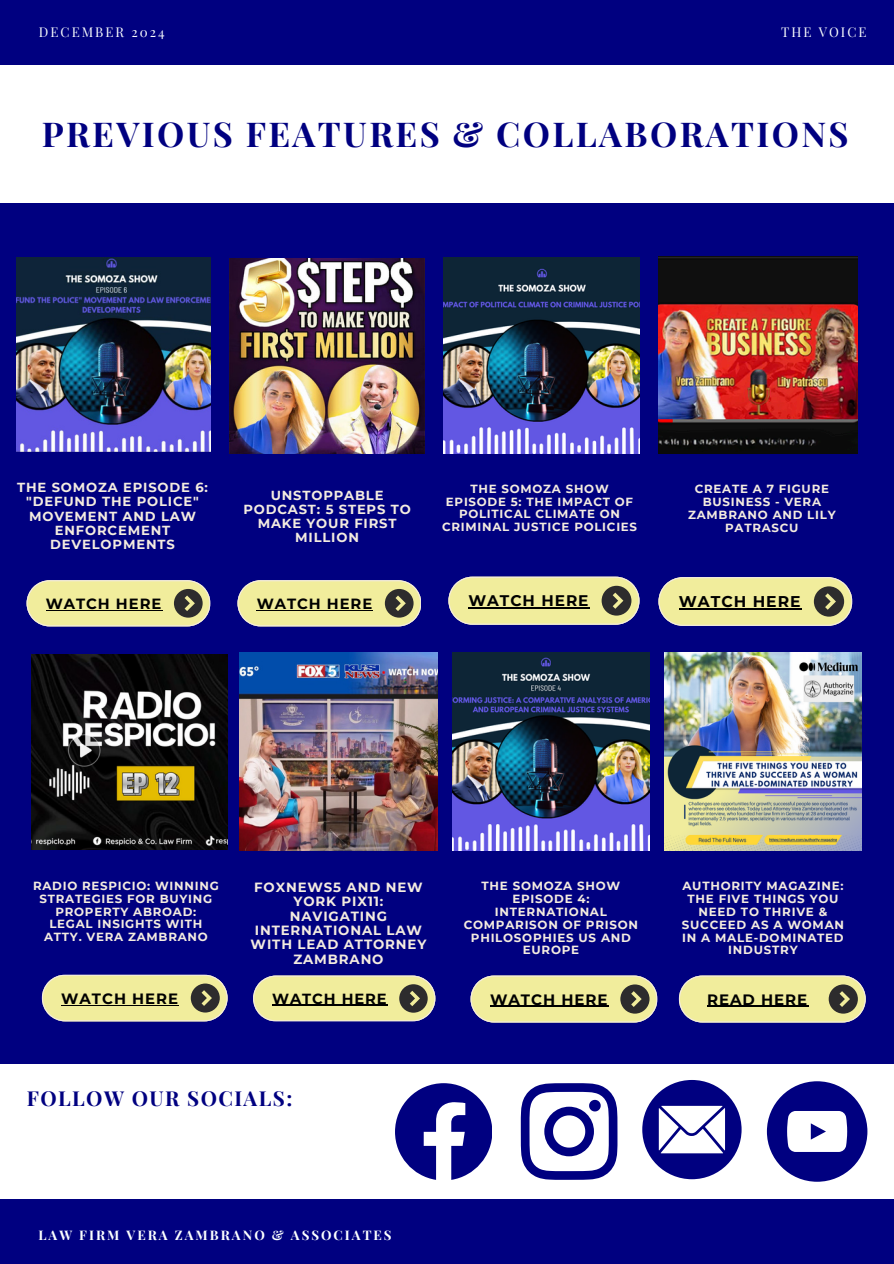
<style>
.page{position:relative;width:894px;height:1264px;background:#fff}
.page>*{position:absolute;margin:0;border:0;box-sizing:border-box;transform-origin:0 0}
.t1{font:700 34.35px "Playfair Display";letter-spacing:.07em;color:#000080}
.t2{font:700 20.55px "Playfair Display";letter-spacing:.07em;color:#000080}
.t3{font:700 15.6px "Montserrat";letter-spacing:.065em;color:#000}
.t4{font:700 15.3px "Montserrat";letter-spacing:.065em;color:#000}
.t5{font:700 15px "Montserrat";letter-spacing:.065em;color:#000}
.t6{font:700 14.85px "Montserrat";letter-spacing:.065em;color:#000}
.t7{font:700 14.7px "Montserrat";letter-spacing:.065em;color:#000}
.t8{font:700 13.35px/14.4px "Montserrat";letter-spacing:.065em;color:#f4ece0;text-align:center}
.t9{font:700 13.2px "Playfair Display";letter-spacing:.15em;color:#fcffff}
.t10{font:13.2px "Playfair Display";letter-spacing:.15em;color:#fcffff}
.t11{font:700 13.05px/14.2px "Montserrat";letter-spacing:.065em;color:#f4ece0;text-align:center}
.t12{font:700 11.85px/12.8px "Montserrat";letter-spacing:.065em;color:#f4ece0;text-align:center}
</style>
<div class="page">
<div style="left:0;top:0;width:893px;height:64px;background:#000080"></div>
<div style="left:0;top:203px;width:893px;height:438px;background:#000080"></div>
<div style="left:0;top:1199px;width:893px;height:64px;background:#000080"></div>
<div style="left:0;top:626px;width:893px;height:437px;background:#000080"></div>
<img style="left:239px;top:653px;width:198px;height:197px">
<svg style="left:253px;top:975px;width:182px;height:46px;background:#d5d195"></svg>
<hr style="left:272px;top:1004px;width:115px;height:2px;background:#000">
<img style="left:32px;top:654px;width:195px;height:196px">
<svg style="left:42px;top:974px;width:185px;height:47px;background:#d1cd93"></svg>
<hr style="left:61px;top:1004px;width:118px;height:1px;background:#000">
<svg style="left:520px;top:1083px;width:97px;height:96px"></svg>
<svg style="left:642px;top:1080px;width:99px;height:98px"></svg>
<svg style="left:395px;top:1083px;width:96px;height:96px"></svg>
<svg style="left:766px;top:1081px;width:100px;height:100px"></svg>
<img style="left:452px;top:653px;width:197px;height:197px">
<img style="left:664px;top:653px;width:197px;height:197px">
<svg style="left:470px;top:975px;width:187px;height:47px;background:#d2ce93"></svg>
<svg style="left:678px;top:975px;width:187px;height:47px;background:#d2ce93"></svg>
<hr style="left:490px;top:1005px;width:118px;height:1px;background:#000">
<hr style="left:706px;top:1005px;width:102px;height:1px;background:#000">
<img style="left:443px;top:257px;width:196px;height:196px">
<svg style="left:448px;top:576px;width:191px;height:48px;background:#d2ce93"></svg>
<hr style="left:468px;top:607px;width:121px;height:1px;background:#000">
<svg style="left:658px;top:577px;width:194px;height:49px;background:#d3cf94"></svg>
<hr style="left:678px;top:608px;width:123px;height:1px;background:#000">
<img style="left:658px;top:256px;width:198px;height:197px">
<img style="left:16px;top:257px;width:195px;height:195px">
<svg style="left:27px;top:580px;width:183px;height:46px;background:#d7d396"></svg>
<hr style="left:46px;top:610px;width:116px;height:1px;background:#000">
<img style="left:230px;top:259px;width:194px;height:194px">
<svg style="left:237px;top:580px;width:184px;height:46px;background:#d6d295"></svg>
<hr style="left:256px;top:610px;width:117px;height:1px;background:#000">
<p class="t10" style="left:39px;top:23px;width:127px">DECEMBER 2024</p>
<p class="t10" style="left:781px;top:23px;width:87px">THE VOICE</p>
<h4 class="t1" style="left:42px;top:110px;width:808px">PREVIOUS FEATURES &amp; COLLABORATIONS</h4>
<p class="t11" style="left:17px;top:480px;width:192px">THE SOMOZA EPISODE 6: "DEFUND THE POLICE"<br>MOVEMENT AND LAW<br>ENFORCEMENT<br>DEVELOPMENTS</p>
<p class="t7" style="left:46px;top:595px;width:117px">WATCH HERE</p>
<h4 class="t11" style="left:243px;top:488px;width:169px">UNSTOPPABLE<br>PODCAST: 5 STEPS TO<br>MAKE YOUR FIRST<br>MILLION</h4>
<p class="t7" style="left:256px;top:595px;width:117px">WATCH HERE</p>
<p class="t12" style="left:442px;top:482px;width:196px">THE SOMOZA SHOW<br>EPISODE 5: THE IMPACT OF<br>POLITICAL CLIMATE ON<br>CRIMINAL JUSTICE POLICIES</p>
<h3 class="t4" style="left:468px;top:591px;width:122px">WATCH HERE</h3>
<p class="t12" style="left:688px;top:482px;width:149px">CREATE A 7 FIGURE<br>BUSINESS - VERA<br>ZAMBRANO AND LILY<br>PATRASCU</p>
<p class="t3" style="left:678px;top:592px;width:123px">WATCH HERE</p>
<p class="t12" style="left:33px;top:879px;width:187px">RADIO RESPICIO: WINNING<br>STRATEGIES FOR BUYING<br>PROPERTY ABROAD:<br>LEGAL INSIGHTS WITH<br>ATTY. VERA ZAMBRANO</p>
<h1 class="t8" style="left:250px;top:879px;width:177px">FOXNEWS5 AND NEW<br>YORK PIX11:<br>NAVIGATING<br>INTERNATIONAL LAW<br>WITH LEAD ATTORNEY<br>ZAMBRANO</h1>
<h3 class="t12" style="left:463px;top:879px;width:176px">THE SOMOZA SHOW<br>EPISODE 4:<br>INTERNATIONAL<br>COMPARISON OF PRISON<br>PHILOSOPHIES US AND<br>EUROPE</h3>
<p class="t12" style="left:681px;top:879px;width:164px">AUTHORITY MAGAZINE:<br>THE FIVE THINGS YOU<br>NEED TO THRIVE &amp;<br>SUCCEED AS A WOMAN<br>IN A MALE-DOMINATED<br>INDUSTRY</p>
<p class="t6" style="left:61px;top:989px;width:118px">WATCH HERE</p>
<h5 class="t7" style="left:272px;top:989px;width:116px">WATCH HERE</h5>
<h3 class="t5" style="left:490px;top:990px;width:119px">WATCH HERE</h3>
<p class="t5" style="left:706px;top:990px;width:102px">READ HERE</p>
<h3 class="t2" style="left:27px;top:1083px;width:267px">FOLLOW OUR SOCIALS:</h3>
<h4 class="t9" style="left:38px;top:1225px;width:354px">LAW FIRM VERA ZAMBRANO &amp; ASSOCIATES</h4>
</div>
